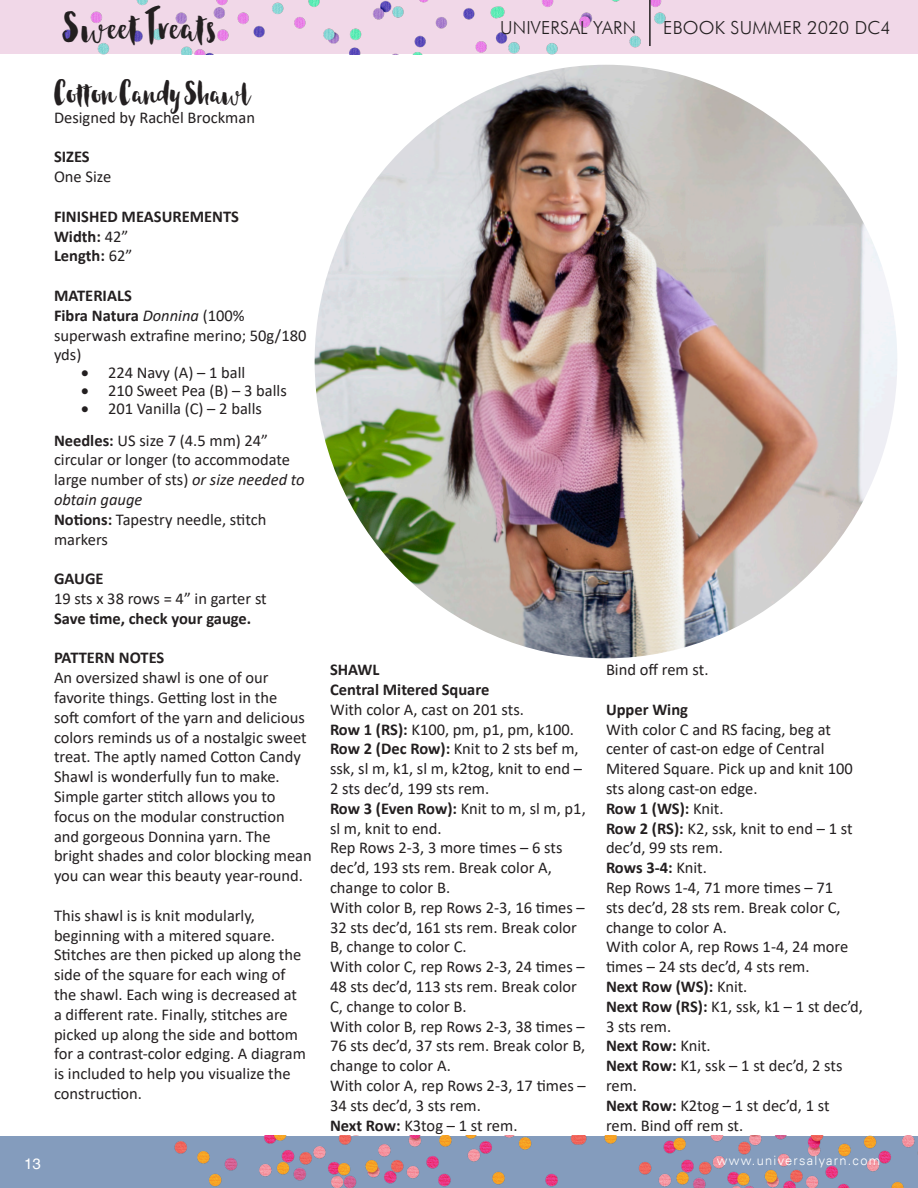
<style>
.page{position:relative;width:918px;height:1188px;background:#fff}
.page>*{position:absolute;margin:0;border:0;box-sizing:border-box;transform-origin:0 0}
.t1{font:46.5px "Toolbox Habaneros";letter-spacing:.02em;color:#231f20}
.No_Spacing{font:36px "Toolbox Habaneros";color:#231f20}
.t2{font:300 18px "Futura BT";letter-spacing:.01em;color:#231f20}
.t3{font:16.5px/19.8px "Calibri";color:#231f20}
.t4{font:700 16.5px "Calibri";color:#231f20}
.t5{font:15px "Helvetica";color:#fff}
.t6{font:300 12.9px "Univers LT";letter-spacing:.1em;color:#fff}
.s1{font-weight:400}
.s2{font-weight:700}
.s3{font-style:italic}
</style>
<div class="page">
<div style="left:0;top:1136px;width:918px;height:52px;background:#849cbd"></div>
<img style="left:174px;top:1136px;width:476px;height:52px">
<img style="left:650px;top:1135px;width:268px;height:53px">
<div style="left:0;top:0;width:918px;height:54px;background:#f1d8e8"></div>
<img style="left:62px;top:0;width:604px;height:54px">
<hr style="left:649px;top:0;width:2px;height:46px;background:#231f20">
<img style="left:315px;top:65px;width:582px;height:593px">
<h1 class="t1" style="left:63px;top:2px;width:155px">Sweet Treats</h1>
<p class="No_Spacing" style="left:54px;top:73px;width:198px">Cotton Candy Shawl</p>
<p class="t3" style="left:54px;top:107px;width:203px">Designed by Rachel Brockman</p>
<p class="t4" style="left:54px;top:145px;width:37px">SIZES</p>
<p class="t3" style="left:54px;top:166px;width:59px">One Size</p>
<p class="t4" style="left:54px;top:205px;width:187px">FINISHED MEASUREMENTS</p>
<p class="t4" style="left:54px;top:224px;width:76px">Width: <span class="s1">42”</span></p>
<p class="t4" style="left:54px;top:244px;width:80px">Length: <span class="s1">62”</span></p>
<p class="t4" style="left:54px;top:284px;width:79px">MATERIALS</p>
<p class="t3" style="left:54px;top:305px;width:254px"><span class="s2">Fibra Natura</span> <span class="s3">Donnina</span> (100% superwash extrafine merino; 50g/180 yds)</p>
<p class="t3" style="left:81px;top:362px;width:166px">• 224 Navy (A) – 1 ball</p>
<p class="t3" style="left:81px;top:380px;width:207px">• 210 Sweet Pea (B) – 3 balls</p>
<p class="t3" style="left:81px;top:398px;width:182px">• 201 Vanilla (C) – 2 balls</p>
<p class="t3" style="left:54px;top:430px;width:252px"><span class="s2">Needles:</span> US size 7 (4.5 mm) 24” circular or longer (to accommodate large number of sts) <span class="s3">or size needed to obtain gauge</span></p>
<p class="t3" style="left:54px;top:509px;width:214px"><span class="s2">Notions:</span> Tapestry needle, stitch markers</p>
<p class="t4" style="left:54px;top:567px;width:51px">GAUGE</p>
<p class="t3" style="left:54px;top:588px;width:214px">19 sts x 38 rows = 4” in garter st</p>
<p class="t4" style="left:54px;top:607px;width:199px">Save time, check your gauge.</p>
<p class="t4" style="left:54px;top:646px;width:112px">PATTERN NOTES</p>
<p class="t3" style="left:54px;top:667px;width:259px">An oversized shawl is one of our favorite things. Getting lost in the<br>soft comfort of the yarn and delicious colors reminds us of a nostalgic sweet treat. The aptly named Cotton Candy Shawl is wonderfully fun to make.<br>Simple garter stitch allows you to focus on the modular construction and gorgeous Donnina yarn. The bright shades and color blocking mean you can wear this beauty year-round.</p>
<p class="t3" style="left:54px;top:905px;width:253px">This shawl is is knit modularly, beginning with a mitered square.<br>Stitches are then picked up along the side of the square for each wing of the shawl. Each wing is decreased at a different rate. Finally, stitches are picked up along the side and bottom for a contrast-color edging. A diagram is included to help you visualize the construction.</p>
<p class="t5" style="left:24px;top:1154px;width:18px">13</p>
<p class="t2" style="left:500px;top:17px;width:138px">UNIVERSAL YARN</p>
<p class="t2" style="left:663px;top:17px;width:229px">EBOOK SUMMER 2020 DC4</p>
<p class="t4" style="left:330px;top:658px;width:51px">SHAWL</p>
<p class="t4" style="left:330px;top:678px;width:161px">Central Mitered Square</p>
<p class="t3" style="left:330px;top:699px;width:196px">With color A, cast on 201 sts.</p>
<p class="t3" style="left:330px;top:719px;width:246px"><span class="s2">Row 1 (RS):</span> K100, pm, p1, pm, k100.</p>
<p class="t3" style="left:330px;top:739px;width:254px"><span class="s2">Row 2 (Dec Row):</span> Knit to 2 sts bef m, ssk, sl m, k1, sl m, k2tog, knit to end –<br>2 sts dec’d, 199 sts rem.</p>
<p class="t3" style="left:330px;top:798px;width:257px"><span class="s2">Row 3 (Even Row):</span> Knit to m, sl m, p1, sl m, knit to end.</p>
<p class="t3" style="left:330px;top:838px;width:234px">Rep Rows 2-3, 3 more times – 6 sts dec’d, 193 sts rem. Break color A, change to color B.</p>
<p class="t3" style="left:330px;top:897px;width:256px">With color B, rep Rows 2-3, 16 times –<br>32 sts dec’d, 161 sts rem. Break color<br>B, change to color C.</p>
<p class="t3" style="left:330px;top:956px;width:256px">With color C, rep Rows 2-3, 24 times –<br>48 sts dec’d, 113 sts rem. Break color<br>C, change to color B.</p>
<p class="t3" style="left:330px;top:1016px;width:257px;text-align:justify">With color B, rep Rows 2-3, 38 times – 76 sts dec’d, 37 sts rem. Break color B, change to color A.</p>
<p class="t3" style="left:330px;top:1075px;width:257px">With color A, rep Rows 2-3, 17 times –<br>34 sts dec’d, 3 sts rem.</p>
<p class="t3" style="left:330px;top:1115px;width:189px"><span class="s2">Next Row:</span> K3tog – 1 st rem.</p>
<p class="t3" style="left:606px;top:659px;width:104px">Bind off rem st.</p>
<p class="t4" style="left:606px;top:698px;width:84px">Upper Wing</p>
<p class="t3" style="left:606px;top:719px;width:248px">With color C and RS facing, beg at center of cast-on edge of Central<br>Mitered Square. Pick up and knit 100 sts along cast-on edge.</p>
<p class="t4" style="left:606px;top:797px;width:119px">Row 1 (WS): <span class="s1">Knit.</span></p>
<p class="t3" style="left:606px;top:818px;width:248px"><span class="s2">Row 2 (RS):</span> K2, ssk, knit to end – 1 st dec’d, 99 sts rem.</p>
<p class="t4" style="left:606px;top:856px;width:102px">Rows 3-4: <span class="s1">Knit.</span></p>
<p class="t3" style="left:606px;top:877px;width:236px">Rep Rows 1-4, 71 more times – 71 sts dec’d, 28 sts rem. Break color C, change to color A.</p>
<p class="t3" style="left:606px;top:937px;width:244px">With color A, rep Rows 1-4, 24 more times – 24 sts dec’d, 4 sts rem.</p>
<p class="t4" style="left:606px;top:975px;width:143px">Next Row (WS): <span class="s1">Knit.</span></p>
<p class="t3" style="left:606px;top:996px;width:259px"><span class="s2">Next Row (RS):</span> K1, ssk, k1 – 1 st dec’d,<br>3 sts rem.</p>
<p class="t4" style="left:606px;top:1034px;width:106px">Next Row: <span class="s1">Knit.</span></p>
<p class="t3" style="left:606px;top:1055px;width:238px"><span class="s2">Next Row:</span> K1, ssk – 1 st dec’d, 2 sts rem.</p>
<p class="t3" style="left:606px;top:1095px;width:225px"><span class="s2">Next Row:</span> K2tog – 1 st dec’d, 1 st rem. Bind off rem st.</p>
<p class="t6" style="left:717px;top:1153px;width:165px">www.universalyarn.com</p>
</div>
